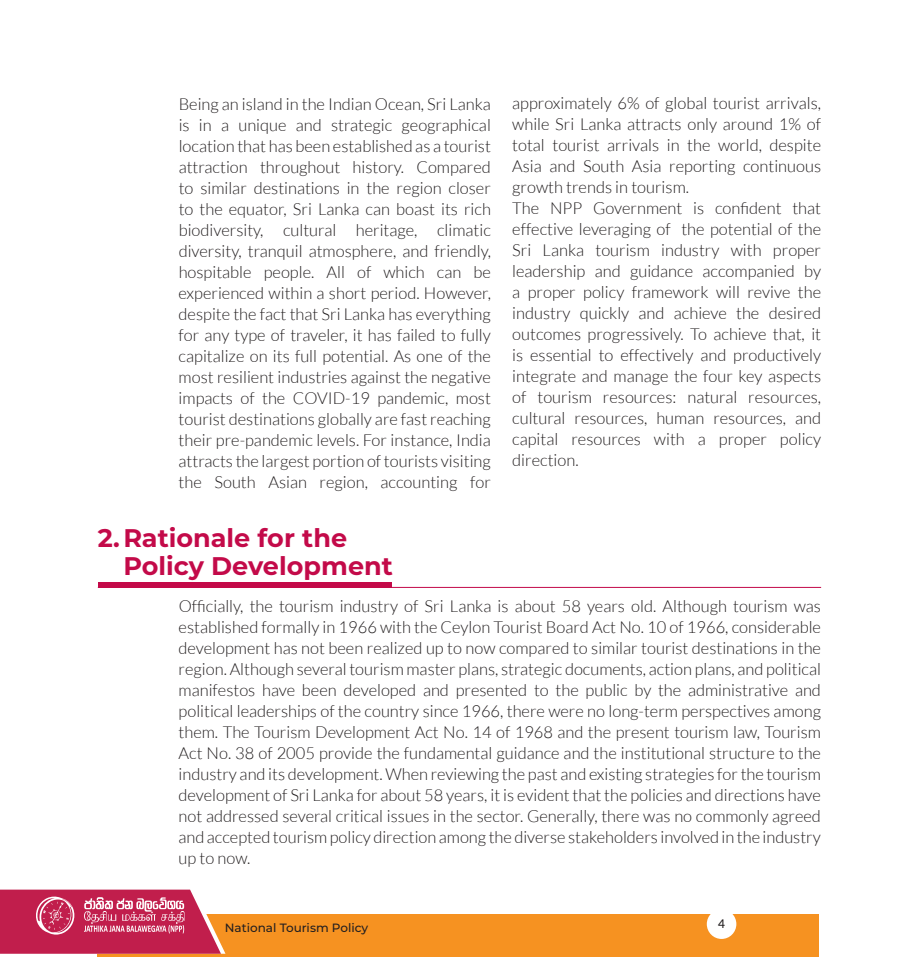
<style>
.page{position:relative;width:919px;height:961px;background:#fff}
.page>*{position:absolute;margin:0;border:0;box-sizing:border-box;transform-origin:0 0}
.t1{font:700 25.5px/27.6px "Montserrat";color:#c30a49}
.t2{font:300 16.5px/21px "Lato";color:#231f20;text-align:justify}
.t3{font:500 12px "Montserrat";color:#231f20}
.t4{font:500 12px "Lato";color:#231f20}
</style>
<div class="page">
<div style="left:98px;top:914px;width:721px;height:42px;background:#f69221"></div>
<div style="left:706px;top:909px;width:30px;height:30px;background:#fff;border-radius:50%"></div>
<svg style="left:0;top:890px;width:225px;height:64px;background:#cc4568"></svg>
<hr style="left:98px;top:587px;width:723px;height:1px;background:#c30a49">
<div style="left:98px;top:583px;width:293px;height:5px;background:#c30a49"></div>
<p class="t2" style="left:512px;top:93px;width:310px;text-align:left">approximately 6% of global tourist arrivals, while Sri Lanka attracts only around 1% of total tourist arrivals in the world, despite Asia and South Asia reporting continuous growth trends in tourism.<br>The NPP Government is confident that effective leveraging of the potential of the Sri Lanka tourism industry with proper leadership and guidance accompanied by a proper policy framework will revive the industry quickly and achieve the desired outcomes progressively. To achieve that, it is essential to effectively and productively integrate and manage the four key aspects of tourism resources: natural resources, cultural resources, human resources, and capital resources with a proper policy direction.</p>
<p class="t2" style="left:179px;top:93px;width:314px">Being an island in the Indian Ocean, Sri Lanka is in a unique and strategic geographical location that has been established as a tourist attraction throughout history. Compared to similar destinations in the region closer to the equator, Sri Lanka can boast its rich biodiversity, cultural heritage, climatic diversity, tranquil atmosphere, and friendly, hospitable people. All of which can be experienced within a short period. However, despite the fact that Sri Lanka has everything for any type of traveler, it has failed to fully capitalize on its full potential. As one of the most resilient industries against the negative impacts of the COVID-19 pandemic, most tourist destinations globally are fast reaching their pre-pandemic levels. For instance, India attracts the largest portion of tourists visiting the South Asian region, accounting for</p>
<h1 class="t1" style="left:123px;top:523px;width:271px;text-indent:-26px">2.Rationale for the<br>Policy Development</h1>
<p class="t2" style="left:178px;top:596px;width:644px">Officially, the tourism industry of Sri Lanka is about 58 years old. Although tourism was established formally in 1966 with the Ceylon Tourist Board Act No. 10 of 1966, considerable development has not been realized up to now compared to similar tourist destinations in the region. Although several tourism master plans, strategic documents, action plans, and political manifestos have been developed and presented to the public by the administrative and political leaderships of the country since 1966, there were no long-term perspectives among them. The Tourism Development Act No. 14 of 1968 and the present tourism law, Tourism Act No. 38 of 2005 provide the fundamental guidance and the institutional structure to the industry and its development. When reviewing the past and existing strategies for the tourism development of Sri Lanka for about 58 years, it is evident that the policies and directions have not addressed several critical issues in the sector. Generally, there was no commonly agreed and accepted tourism policy direction among the diverse stakeholders involved in the industry up to now.</p>
<p class="t3" style="left:225px;top:919px;width:145px">National Tourism Policy</p>
<p class="t4" style="left:718px;top:915px;width:8px">4</p>
</div>
